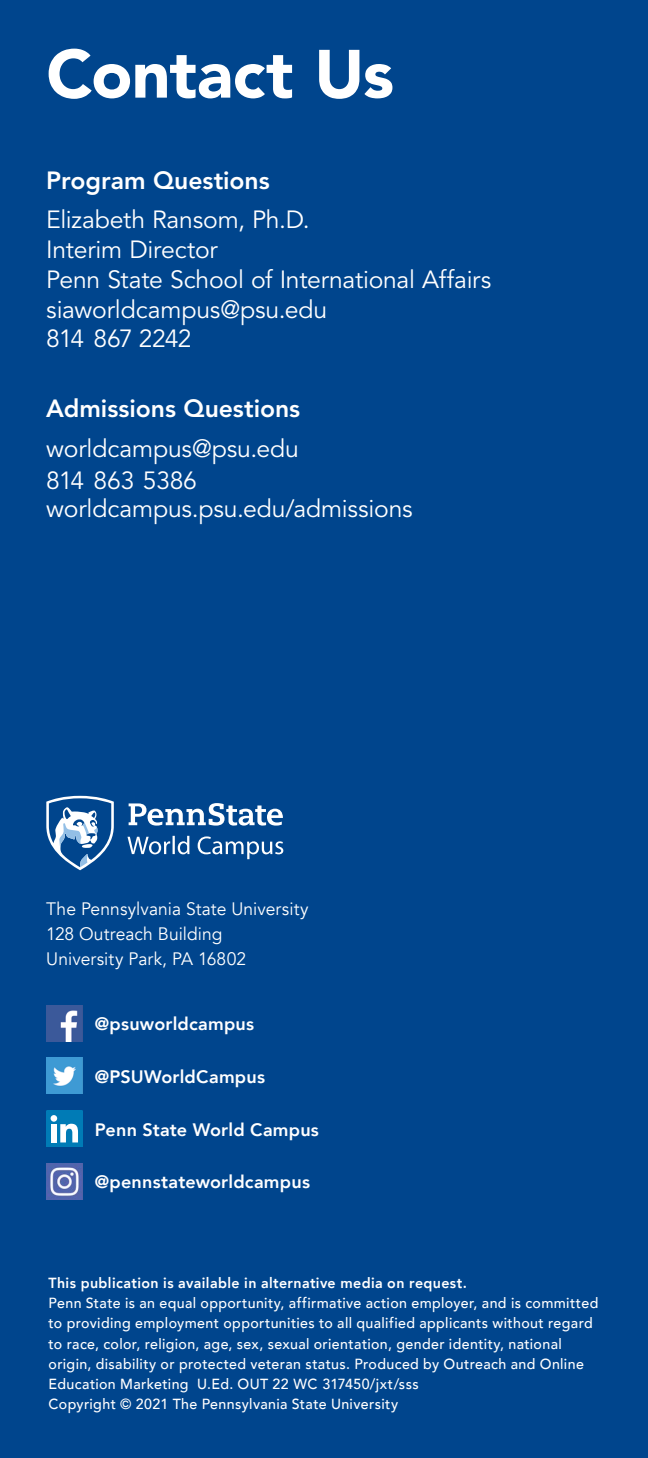
<style>
.page{position:relative;width:648px;height:1458px;background:#00458d}
.page>*{position:absolute;margin:0;border:0;box-sizing:border-box;transform-origin:0 0}
.t1{font:900 67.5px "Avenir";letter-spacing:-.01em;color:#fff}
.t2{font:24.75px/29.7px "Avenir LT Std";letter-spacing:-.01em;color:#fff}
.t3{font:800 24.75px "Avenir LT Std";color:#fff}
.t4{font:18px/24.8px "Avenir";letter-spacing:.005em;color:#fff}
.t5{font:800 18px "Avenir";letter-spacing:.01em;color:#fff}
.t6{font:500 14.62px/20.2px "Avenir";letter-spacing:.025em;color:#fff}
.s1{font-weight:800}
</style>
<div class="page">
<svg style="left:129px;top:803px;width:154px;height:23px"></svg>
<svg style="left:127px;top:836px;width:156px;height:23px"></svg>
<svg style="left:46px;top:796px;width:68px;height:74px"></svg>
<img style="left:46px;top:1005px;width:36px;height:36px">
<img style="left:46px;top:1058px;width:36px;height:36px">
<div style="left:46px;top:1111px;width:36px;height:36px;background:#007bb6;border-radius:3px"></div>
<div style="left:51px;top:1115px;width:6px;height:7px;background:#fff;border-radius:50%"></div>
<div style="left:51px;top:1124px;width:6px;height:18px;background:#fff"></div>
<svg style="left:60px;top:1124px;width:18px;height:18px"></svg>
<img style="left:46px;top:1164px;width:36px;height:36px">
<h1 class="t1" style="left:46px;top:16px;width:349px">Contact Us</h1>
<p class="t3" style="left:46px;top:165px;width:225px">Program Questions</p>
<p class="t2" style="left:46px;top:206px;width:446px">Elizabeth Ransom, Ph.D.<br>Interim Director<br>Penn State School of International Affairs siaworldcampus@psu.edu<br>814 867 2242</p>
<p class="t3" style="left:46px;top:394px;width:255px">Admissions Questions</p>
<p class="t2" style="left:46px;top:433px;width:254px;line-height:31.9px">worldcampus@psu.edu<br>814 863 5386</p>
<p class="t2" style="left:46px;top:494px;width:368px">worldcampus.psu.edu/admissions</p>
<p class="t4" style="left:46px;top:897px;width:264px">The Pennsylvania State University<br>128 Outreach Building<br>University Park, PA 16802</p>
<p class="t5" style="left:95px;top:1010px;width:161px">@psuworldcampus</p>
<p class="t5" style="left:95px;top:1062px;width:172px">@PSUWorldCampus</p>
<p class="t5" style="left:95px;top:1115px;width:226px">Penn State World Campus</p>
<p class="t5" style="left:95px;top:1168px;width:217px">@pennstateworldcampus</p>
<p class="t6" style="left:49px;top:1272px;width:551px"><span class="s1">This publication is available in alternative media on request.<br></span>Penn State is an equal opportunity, affirmative action employer, and is committed to providing employment opportunities to all qualified applicants without regard to race, color, religion, age, sex, sexual orientation, gender identity, national origin, disability or protected veteran status. Produced by Outreach and Online Education Marketing U.Ed. OUT 22 WC 317450/jxt/sss<br>Copyright © 2021 The Pennsylvania State University</p>
</div>
